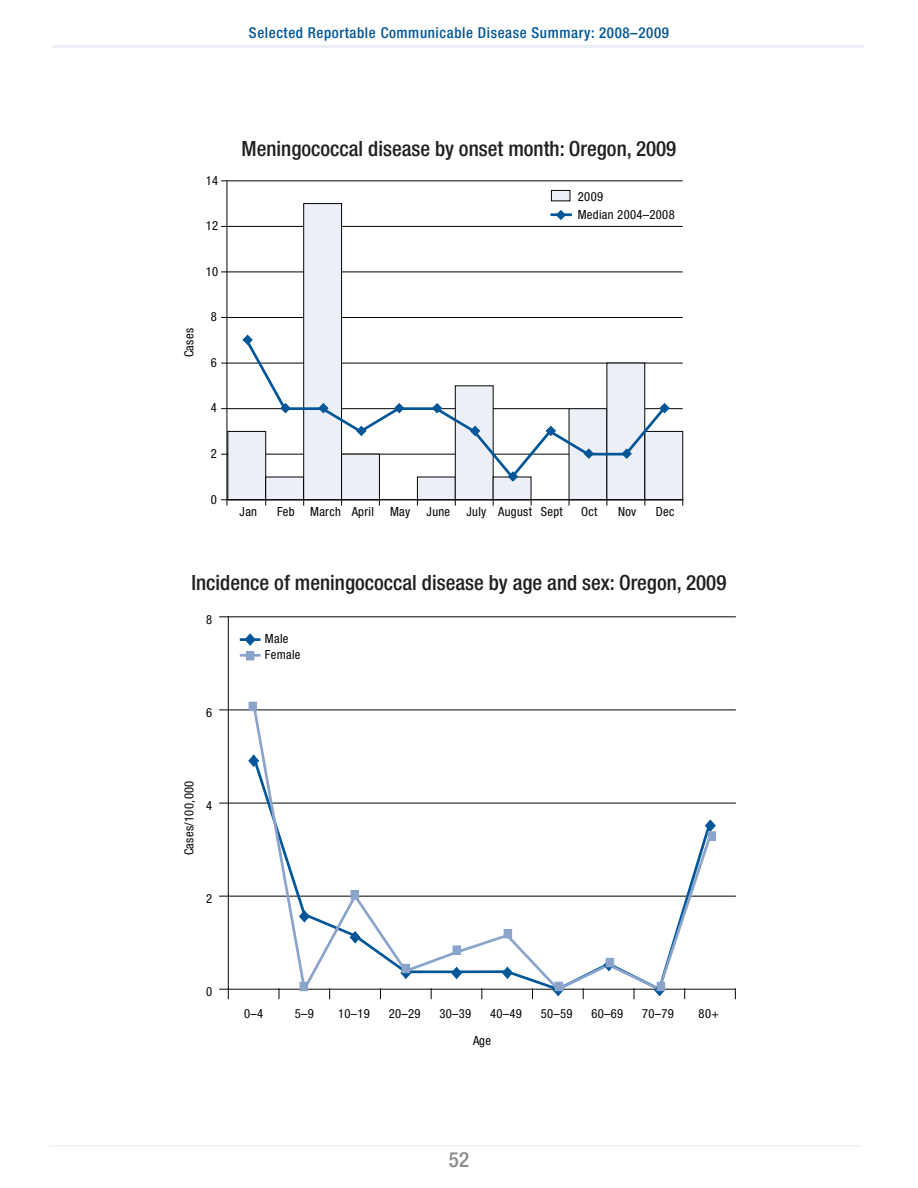
<style>
.page{position:relative;width:918px;height:1188px;background:#fff}
.page>*{position:absolute;margin:0;border:0;box-sizing:border-box;transform-origin:0 0}
.t1{font:500 condensed 21px "Helvetica Neue LT Std";color:#231f20}
.t2{font:500 condensed 21px "Helvetica Neue LT Std";color:#8a8c8e}
.t3{font:500 condensed 16.2px "Helvetica Neue LT Std";letter-spacing:.025em;color:#030505}
.t4{font:500 condensed 15px "Helvetica Neue LT Std";letter-spacing:.04em;color:#005696}
.t5{font:condensed 12.6px/18px "Helvetica Neue LT Std";letter-spacing:.025em;color:#030505}
</style>
<div class="page">
<hr style="left:52px;top:45px;width:812px;height:3px;background:#eceff6">
<hr style="left:49px;top:1145px;width:812px;height:2px;background:#eceff6">
<hr style="left:222px;top:499px;width:460px;height:1px;background:#030505">
<hr style="left:222px;top:454px;width:460px;height:1px;background:#030505">
<hr style="left:222px;top:408px;width:460px;height:1px;background:#030505">
<hr style="left:222px;top:363px;width:460px;height:1px;background:#030505">
<hr style="left:222px;top:317px;width:460px;height:1px;background:#030505">
<hr style="left:222px;top:272px;width:460px;height:1px;background:#030505">
<hr style="left:222px;top:226px;width:460px;height:1px;background:#030505">
<hr style="left:222px;top:181px;width:460px;height:1px;background:#030505">
<div style="left:551px;top:190px;width:19px;height:11px;background:#eceff6"></div>
<div style="left:551px;top:190px;width:19px;height:11px;border:1px solid #030505"></div>
<hr style="left:552px;top:213px;width:19px;height:3px;background:#005696">
<div style="left:228px;top:431px;width:38px;height:69px;background:#eceff6"></div>
<div style="left:227px;top:431px;width:39px;height:69px;border:1px solid #030505"></div>
<div style="left:266px;top:477px;width:38px;height:23px;background:#eceff6"></div>
<div style="left:304px;top:204px;width:38px;height:296px;background:#eceff6"></div>
<div style="left:303px;top:203px;width:39px;height:297px;border:1px solid #030505"></div>
<div style="left:342px;top:454px;width:37px;height:46px;background:#eceff6"></div>
<div style="left:341px;top:454px;width:39px;height:46px;border:1px solid #030505"></div>
<div style="left:417px;top:477px;width:38px;height:23px;background:#eceff6"></div>
<div style="left:417px;top:477px;width:39px;height:23px;border:1px solid #030505"></div>
<div style="left:455px;top:386px;width:38px;height:114px;background:#eceff6"></div>
<div style="left:493px;top:477px;width:38px;height:23px;background:#eceff6"></div>
<div style="left:569px;top:409px;width:38px;height:91px;background:#eceff6"></div>
<div style="left:607px;top:363px;width:38px;height:137px;background:#eceff6"></div>
<div style="left:606px;top:363px;width:39px;height:137px;border:1px solid #030505"></div>
<div style="left:645px;top:431px;width:38px;height:69px;background:#eceff6"></div>
<div style="left:644px;top:431px;width:39px;height:69px;border:1px solid #030505"></div>
<hr style="left:227px;top:181px;width:1px;height:319px;background:#030505">
<hr style="left:228px;top:499px;width:455px;height:1px;background:#030505">
<hr style="left:285px;top:407px;width:38px;height:3px;background:#005696">
<hr style="left:398px;top:407px;width:38px;height:3px;background:#005696">
<hr style="left:588px;top:453px;width:38px;height:3px;background:#005696">
<svg style="left:242px;top:334px;width:49px;height:80px"></svg>
<svg style="left:318px;top:402px;width:87px;height:35px"></svg>
<svg style="left:431px;top:402px;width:164px;height:80px"></svg>
<svg style="left:621px;top:402px;width:49px;height:57px"></svg>
<svg style="left:553px;top:210px;width:16px;height:10px"></svg>
<hr style="left:241px;top:638px;width:18px;height:3px;background:#005696">
<hr style="left:241px;top:654px;width:18px;height:3px;background:#8aa4cc">
<hr style="left:228px;top:896px;width:507px;height:1px;background:#030505">
<hr style="left:228px;top:803px;width:507px;height:1px;background:#030505">
<hr style="left:228px;top:710px;width:507px;height:1px;background:#030505">
<hr style="left:228px;top:617px;width:507px;height:1px;background:#030505">
<hr style="left:228px;top:617px;width:1px;height:372px;background:#030505">
<hr style="left:228px;top:989px;width:507px;height:1px;background:#030505">
<svg style="left:220px;top:989px;width:9px;height:10px"></svg>
<svg style="left:248px;top:701px;width:468px;height:298px"></svg>
<div style="left:249px;top:702px;width:8px;height:9px;background:#8aa4cc"></div>
<div style="left:300px;top:982px;width:8px;height:9px;background:#8aa4cc"></div>
<div style="left:351px;top:891px;width:8px;height:8px;background:#8aa4cc"></div>
<div style="left:351px;top:890px;width:8px;height:9px;border:1px solid #8aa4cc"></div>
<div style="left:402px;top:964px;width:8px;height:9px;background:#8aa4cc"></div>
<div style="left:453px;top:946px;width:8px;height:8px;background:#8aa4cc"></div>
<div style="left:453px;top:945px;width:8px;height:10px;border:1px solid #8aa4cc"></div>
<div style="left:504px;top:929px;width:8px;height:9px;background:#8aa4cc"></div>
<div style="left:555px;top:982px;width:8px;height:9px;background:#8aa4cc"></div>
<div style="left:606px;top:958px;width:8px;height:9px;background:#8aa4cc"></div>
<div style="left:657px;top:982px;width:8px;height:9px;background:#8aa4cc"></div>
<div style="left:708px;top:832px;width:8px;height:8px;background:#8aa4cc"></div>
<div style="left:708px;top:831px;width:8px;height:10px;border:1px solid #8aa4cc"></div>
<svg style="left:243px;top:633px;width:15px;height:13px"></svg>
<div style="left:246px;top:651px;width:8px;height:9px;background:#8aa4cc"></div>
<p class="t4" style="left:249px;top:23px;width:422px">Selected Reportable Communicable Disease Summary: 2008–2009</p>
<p class="t5" style="left:206px;top:171px;width:14px">14</p>
<p class="t5" style="left:206px;top:217px;width:14px">12</p>
<p class="t5" style="left:206px;top:262px;width:14px">10</p>
<p class="t5" style="left:180px;top:357px;width:31px;rotate:-90deg">Cases</p>
<p class="t5" style="left:211px;top:308px;width:8px">8</p>
<p class="t5" style="left:211px;top:353px;width:8px">6</p>
<p class="t5" style="left:211px;top:399px;width:8px">4</p>
<p class="t5" style="left:211px;top:444px;width:8px">2</p>
<p class="t5" style="left:211px;top:490px;width:8px">0</p>
<p class="t3" style="left:391px;top:137px;width:155px">Meningoccocal disease</p>
<h1 class="t1" style="left:242px;top:136px;width:436px">Meningococcal disease by onset month: Oregon, 2009</h1>
<p class="t5" style="left:578px;top:187px;width:98px">2009<br>Median 2004–2008</p>
<p class="t5" style="left:240px;top:503px;width:19px">Jan</p>
<p class="t5" style="left:277px;top:503px;width:98px">Feb March April</p>
<p class="t5" style="left:390px;top:503px;width:22px">May</p>
<p class="t5" style="left:427px;top:503px;width:25px">June</p>
<p class="t5" style="left:467px;top:503px;width:98px">July August Sept</p>
<p class="t5" style="left:581px;top:503px;width:18px">Oct</p>
<p class="t5" style="left:618px;top:503px;width:20px">Nov</p>
<p class="t5" style="left:656px;top:503px;width:20px">Dec</p>
<h1 class="t1" style="left:192px;top:570px;width:536px">Incidence of meningococcal disease by age and sex: Oregon, 2009</h1>
<p class="t3" style="left:241px;top:573px;width:479px">Incidence of meningoccocal disease by age and sex, Oregon 2000–2009</p>
<p class="t5" style="left:206px;top:610px;width:8px">8</p>
<p class="t5" style="left:206px;top:703px;width:8px">6</p>
<p class="t5" style="left:180px;top:855px;width:76px;rotate:-90deg">Cases/100,000</p>
<p class="t5" style="left:206px;top:797px;width:8px">4</p>
<p class="t5" style="left:206px;top:890px;width:8px">2</p>
<p class="t5" style="left:265px;top:631px;width:37px;line-height:15.8px">Male<br>Female</p>
<p class="t5" style="left:206px;top:983px;width:8px">0</p>
<p class="t5" style="left:244px;top:1004px;width:21px">0–4</p>
<p class="t5" style="left:295px;top:1004px;width:21px">5–9</p>
<p class="t5" style="left:338px;top:1004px;width:33px">10–19</p>
<p class="t5" style="left:389px;top:1004px;width:33px">20–29</p>
<p class="t5" style="left:439px;top:1004px;width:33px">30–39</p>
<p class="t5" style="left:490px;top:1004px;width:33px">40–49</p>
<p class="t5" style="left:541px;top:1004px;width:33px">50–59</p>
<p class="t5" style="left:592px;top:1004px;width:33px">60–69</p>
<p class="t5" style="left:642px;top:1004px;width:33px">70–79</p>
<p class="t5" style="left:699px;top:1004px;width:22px">80+</p>
<p class="t5" style="left:473px;top:1031px;width:19px">Age</p>
<h1 class="t2" style="left:449px;top:1147px;width:22px">52</h1>
</div>
